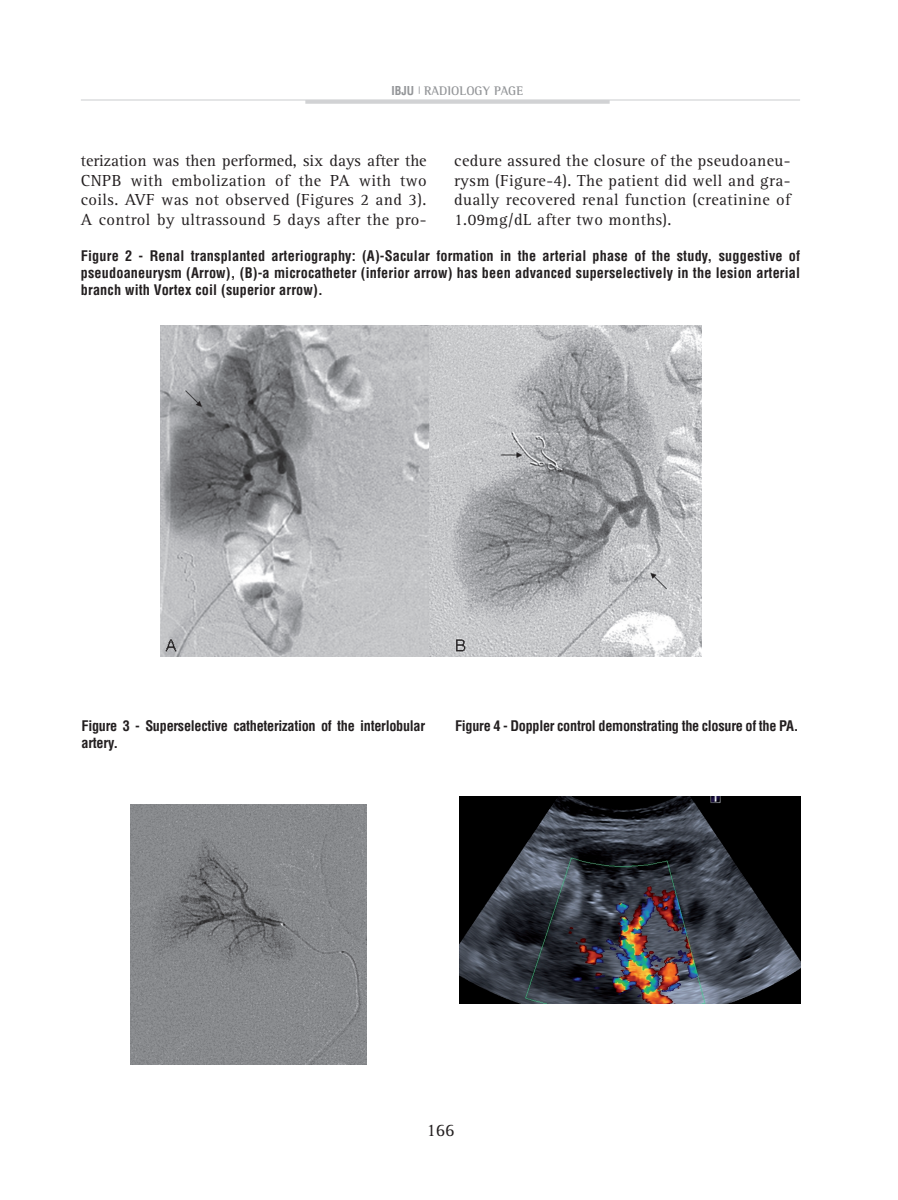
<style>
.page{position:relative;width:898px;height:1200px;background:#fff}
.page>*{position:absolute;margin:0;border:0;box-sizing:border-box;transform-origin:0 0}
.t1{font:18px "Rotis Serif";color:#231f20}
.t2{font:16.5px/19.5px "Rotis Serif";letter-spacing:.025em;color:#231f20;text-align:justify}
.t3{font:700 condensed 14.25px/17.1px "Helvetica";letter-spacing:-.02em;color:#231f20}
.t4{font:700 12.75px "Rotis Semi Serif";color:#939598}
.s1{font-family:"Helvetica";font-stretch:condensed;font-size:12px}
</style>
<div class="page">
<hr style="left:81px;top:99px;width:718px;height:2px;background:#dcdddf">
<hr style="left:305px;top:100px;width:304px;height:4px;background:#d1d2d4">
<img style="left:160px;top:325px;width:541px;height:331px">
<img style="left:131px;top:804px;width:235px;height:259px">
<img style="left:459px;top:796px;width:340px;height:206px">
<p class="t4" style="left:391px;top:83px;width:133px"><span class="s1">ibju</span> <sup>|</sup> RADIOLOGY PAGE</p>
<p class="t2" style="left:81px;top:151px;width:347px">terization was then performed, six days after the CNPB with embolization of the PA with two coils. AVF was not observed (Figures 2 and 3).<br>A control by ultrassound 5 days after the pro-</p>
<p class="t2" style="left:454px;top:151px;width:337px">cedure assured the closure of the pseudoaneu&shy;rysm (Figure-4). The patient did well and gra&shy;dually recovered renal function (creatinine of 1.09mg/dL after two months).</p>
<p class="t3" style="left:81px;top:247px;width:720px;text-align:justify">Figure 2 - Renal transplanted arteriography: (A)-Sacular formation in the arterial phase of the study, suggestive of pseudoaneurysm (Arrow), (B)-a microcatheter (inferior arrow) has been advanced superselectively in the lesion arterial branch with Vortex coil (superior arrow).</p>
<p class="t3" style="left:82px;top:716px;width:345px">Figure 3 - Superselective catheterization of the interlobular artery.</p>
<p class="t3" style="left:455px;top:716px;width:345px">Figure 4 - Doppler control demonstrating the closure of the PA.</p>
<p class="t1" style="left:426px;top:1119px;width:30px">166</p>
</div>
